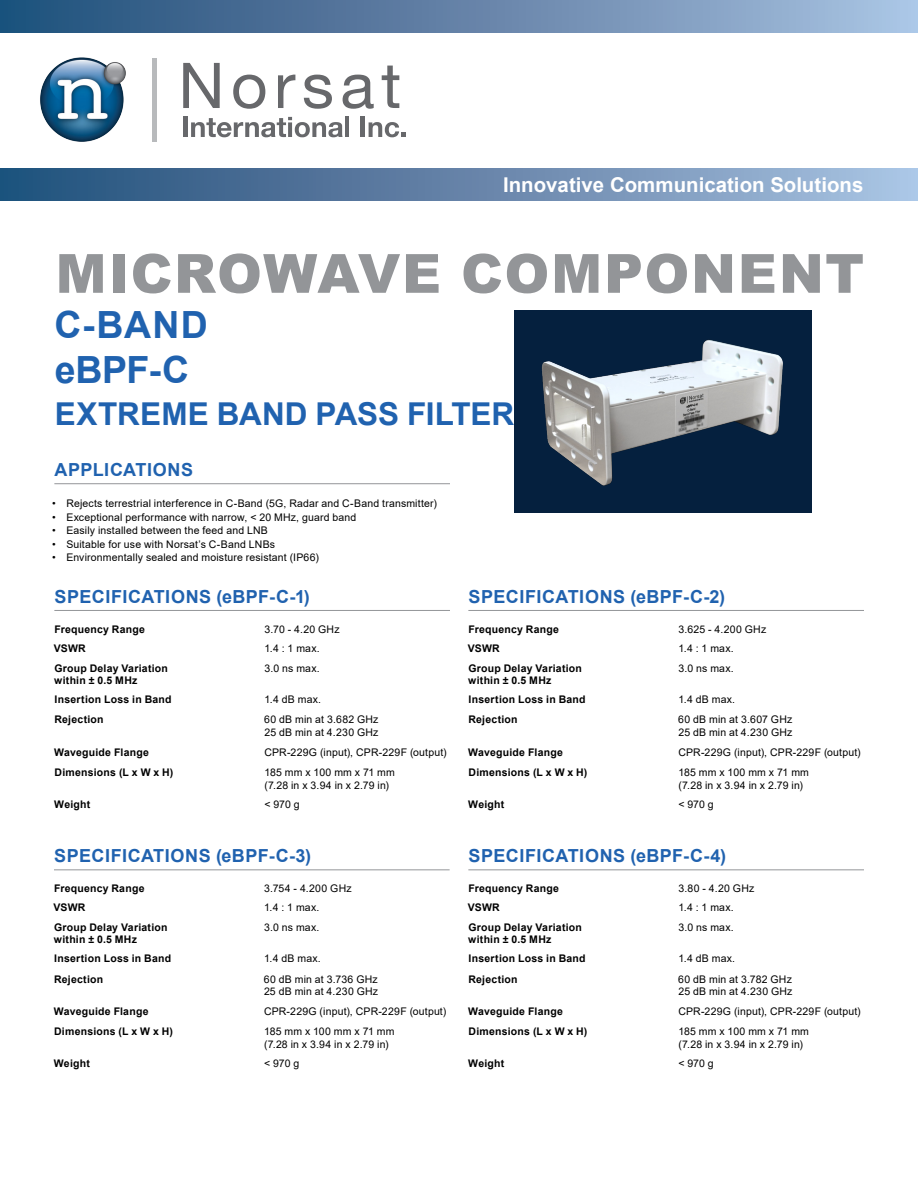
<style>
.page{position:relative;width:918px;height:1188px;background:#fff}
.page>*{position:absolute;margin:0;border:0;box-sizing:border-box;transform-origin:0 0}
.t1{font:900 54px "Arial";letter-spacing:.025em;color:#939598}
.t2{font:700 37.5px/45px "Arial";letter-spacing:.01em;color:#2062af}
.t3{font:700 31.5px "Arial";color:#2062af}
.t4{font:700 20.4px "Arial";color:#fff}
.t5{font:700 18px "Arial";letter-spacing:.03em;color:#2062af}
.t6{font:10.5px/12.6px "Arial";letter-spacing:.015em;color:#000}
.t7{font:700 10.5px/19.5px "Arial";letter-spacing:.02em;color:#000}
</style>
<div class="page">
<div style="left:0;top:0;width:918px;height:32px;background:linear-gradient(to right,#1e4b76,#aac0df)"></div>
<div style="left:0;top:169px;width:918px;height:32px;background:linear-gradient(to right,#204c77,#aac0df)"></div>
<svg style="left:183px;top:63px;width:37px;height:45px"></svg>
<svg style="left:233px;top:75px;width:32px;height:34px"></svg>
<svg style="left:278px;top:75px;width:17px;height:33px"></svg>
<svg style="left:304px;top:75px;width:28px;height:34px"></svg>
<svg style="left:343px;top:75px;width:31px;height:34px"></svg>
<svg style="left:382px;top:66px;width:17px;height:42px"></svg>
<div style="left:183px;top:117px;width:5px;height:20px;background:#67686b"></div>
<svg style="left:191px;top:117px;width:152px;height:20px"></svg>
<hr style="left:345px;top:117px;width:4px;height:20px;background:#67686b">
<hr style="left:361px;top:117px;width:4px;height:20px;background:#67686b">
<svg style="left:369px;top:122px;width:37px;height:15px"></svg>
<div style="left:152px;top:58px;width:5px;height:84px;background:#b8babc"></div>
<img style="left:40px;top:57px;width:86px;height:85px">
<hr style="left:54px;top:483px;width:396px;height:1px;background:#939598">
<hr style="left:54px;top:610px;width:396px;height:1px;background:#939598">
<hr style="left:468px;top:610px;width:396px;height:1px;background:#939598">
<hr style="left:54px;top:869px;width:396px;height:1px;background:#939598">
<hr style="left:468px;top:869px;width:396px;height:1px;background:#939598">
<div style="left:514px;top:310px;width:297px;height:203px;background:#05203e"></div>
<img style="left:542px;top:340px;width:241px;height:146px">
<h3 class="t4" style="left:503px;top:171px;width:362px">Innovative Communication Solutions</h3>
<h1 class="t1" style="left:56px;top:234px;width:810px">MICROWAVE COMPONENT</h1>
<h2 class="t2" style="left:54px;top:303px;width:155px">C-BAND eBPF-C</h2>
<h3 class="t3" style="left:55px;top:391px;width:461px">EXTREME BAND PASS FILTER</h3>
<h3 class="t5" style="left:54px;top:457px;width:140px">APPLICATIONS</h3>
<p class="t6" style="left:52px;top:497px;width:386px">• Rejects terrestrial interference in C-Band (5G, Radar and C-Band transmitter)</p>
<p class="t6" style="left:52px;top:511px;width:306px">• Exceptional performance with narrow, &lt; 20 MHz, guard band</p>
<p class="t6" style="left:52px;top:524px;width:217px">• Easily installed between the feed and LNB</p>
<p class="t6" style="left:52px;top:538px;width:224px">• Suitable for use with Norsat’s C-Band LNBs</p>
<p class="t6" style="left:52px;top:551px;width:268px">• Environmentally sealed and moisture resistant (IP66)</p>
<h3 class="t5" style="left:55px;top:584px;width:257px">SPECIFICATIONS (eBPF-C-1)</h3>
<p class="t7" style="left:54px;top:619px;width:92px">Frequency Range</p>
<p class="t6" style="left:264px;top:623px;width:77px">3.70 - 4.20 GHz</p>
<p class="t7" style="left:54px;top:639px;width:33px">VSWR</p>
<p class="t6" style="left:264px;top:642px;width:57px">1.4 : 1 max.</p>
<p class="t7" style="left:54px;top:658px;width:115px">Group Delay Variation</p>
<p class="t6" style="left:264px;top:662px;width:57px">3.0 ns max.</p>
<p class="t7" style="left:54px;top:670px;width:119px">within ± 0.5 MHz<br>Insertion Loss in Band</p>
<h3 class="t5" style="left:469px;top:584px;width:258px">SPECIFICATIONS (eBPF-C-2)</h3>
<p class="t7" style="left:468px;top:619px;width:92px">Frequency Range</p>
<p class="t6" style="left:678px;top:623px;width:89px">3.625 - 4.200 GHz</p>
<p class="t7" style="left:468px;top:639px;width:33px">VSWR</p>
<p class="t6" style="left:678px;top:642px;width:57px">1.4 : 1 max.</p>
<p class="t7" style="left:468px;top:658px;width:115px">Group Delay Variation</p>
<p class="t6" style="left:678px;top:662px;width:57px">3.0 ns max.</p>
<p class="t7" style="left:468px;top:670px;width:119px">within ± 0.5 MHz<br>Insertion Loss in Band</p>
<p class="t6" style="left:264px;top:693px;width:58px">1.4 dB max.</p>
<p class="t6" style="left:678px;top:693px;width:58px">1.4 dB max.</p>
<p class="t7" style="left:55px;top:710px;width:51px">Rejection</p>
<p class="t6" style="left:264px;top:713px;width:116px">60 dB min at 3.682 GHz<br>25 dB min at 4.230 GHz</p>
<p class="t7" style="left:54px;top:743px;width:96px">Waveguide Flange</p>
<p class="t6" style="left:264px;top:746px;width:184px">CPR-229G (input), CPR-229F (output)</p>
<p class="t7" style="left:55px;top:763px;width:120px">Dimensions (L x W x H)</p>
<p class="t6" style="left:264px;top:766px;width:132px">185 mm x 100 mm x 71 mm (7.28 in x 3.94 in x 2.79 in)</p>
<p class="t7" style="left:54px;top:795px;width:37px">Weight</p>
<p class="t6" style="left:264px;top:798px;width:37px">&lt; 970 g</p>
<h3 class="t5" style="left:54px;top:843px;width:258px">SPECIFICATIONS (eBPF-C-3)</h3>
<p class="t7" style="left:54px;top:879px;width:92px">Frequency Range</p>
<p class="t6" style="left:264px;top:882px;width:89px">3.754 - 4.200 GHz</p>
<p class="t7" style="left:53px;top:898px;width:33px">VSWR</p>
<p class="t6" style="left:264px;top:901px;width:57px">1.4 : 1 max.</p>
<p class="t7" style="left:54px;top:918px;width:115px">Group Delay Variation</p>
<p class="t6" style="left:264px;top:921px;width:57px">3.0 ns max.</p>
<p class="t7" style="left:54px;top:930px;width:119px">within ± 0.5 MHz<br>Insertion Loss in Band</p>
<p class="t6" style="left:264px;top:952px;width:58px">1.4 dB max.</p>
<p class="t7" style="left:54px;top:969px;width:51px">Rejection</p>
<p class="t6" style="left:264px;top:973px;width:116px">60 dB min at 3.736 GHz<br>25 dB min at 4.230 GHz</p>
<p class="t7" style="left:54px;top:1002px;width:96px">Waveguide Flange</p>
<p class="t6" style="left:264px;top:1005px;width:184px">CPR-229G (input), CPR-229F (output)</p>
<p class="t7" style="left:54px;top:1022px;width:120px">Dimensions (L x W x H)</p>
<p class="t6" style="left:264px;top:1025px;width:132px">185 mm x 100 mm x 71 mm (7.28 in x 3.94 in x 2.79 in)</p>
<p class="t7" style="left:54px;top:1054px;width:37px">Weight</p>
<p class="t6" style="left:264px;top:1057px;width:37px">&lt; 970 g</p>
<p class="t7" style="left:469px;top:710px;width:51px">Rejection</p>
<p class="t6" style="left:678px;top:713px;width:116px">60 dB min at 3.607 GHz<br>25 dB min at 4.230 GHz</p>
<p class="t7" style="left:468px;top:743px;width:96px">Waveguide Flange</p>
<p class="t6" style="left:678px;top:746px;width:184px">CPR-229G (input), CPR-229F (output)</p>
<p class="t7" style="left:469px;top:763px;width:120px">Dimensions (L x W x H)</p>
<p class="t6" style="left:678px;top:766px;width:132px">185 mm x 100 mm x 71 mm (7.28 in x 3.94 in x 2.79 in)</p>
<p class="t7" style="left:468px;top:795px;width:37px">Weight</p>
<p class="t6" style="left:678px;top:798px;width:37px">&lt; 970 g</p>
<h3 class="t5" style="left:469px;top:843px;width:259px">SPECIFICATIONS (eBPF-C-4)</h3>
<p class="t7" style="left:468px;top:879px;width:92px">Frequency Range</p>
<p class="t6" style="left:678px;top:882px;width:77px">3.80 - 4.20 GHz</p>
<p class="t7" style="left:468px;top:898px;width:33px">VSWR</p>
<p class="t6" style="left:678px;top:901px;width:57px">1.4 : 1 max.</p>
<p class="t7" style="left:468px;top:918px;width:115px">Group Delay Variation</p>
<p class="t6" style="left:678px;top:921px;width:57px">3.0 ns max.</p>
<p class="t7" style="left:468px;top:930px;width:119px">within ± 0.5 MHz<br>Insertion Loss in Band</p>
<p class="t6" style="left:678px;top:952px;width:58px">1.4 dB max.</p>
<p class="t7" style="left:469px;top:969px;width:51px">Rejection</p>
<p class="t6" style="left:678px;top:973px;width:116px">60 dB min at 3.782 GHz<br>25 dB min at 4.230 GHz</p>
<p class="t7" style="left:468px;top:1002px;width:96px">Waveguide Flange</p>
<p class="t6" style="left:678px;top:1005px;width:184px">CPR-229G (input), CPR-229F (output)</p>
<p class="t7" style="left:469px;top:1022px;width:120px">Dimensions (L x W x H)</p>
<p class="t6" style="left:678px;top:1025px;width:132px">185 mm x 100 mm x 71 mm (7.28 in x 3.94 in x 2.79 in)</p>
<p class="t7" style="left:468px;top:1054px;width:37px">Weight</p>
<p class="t6" style="left:678px;top:1057px;width:37px">&lt; 970 g</p>
</div>
